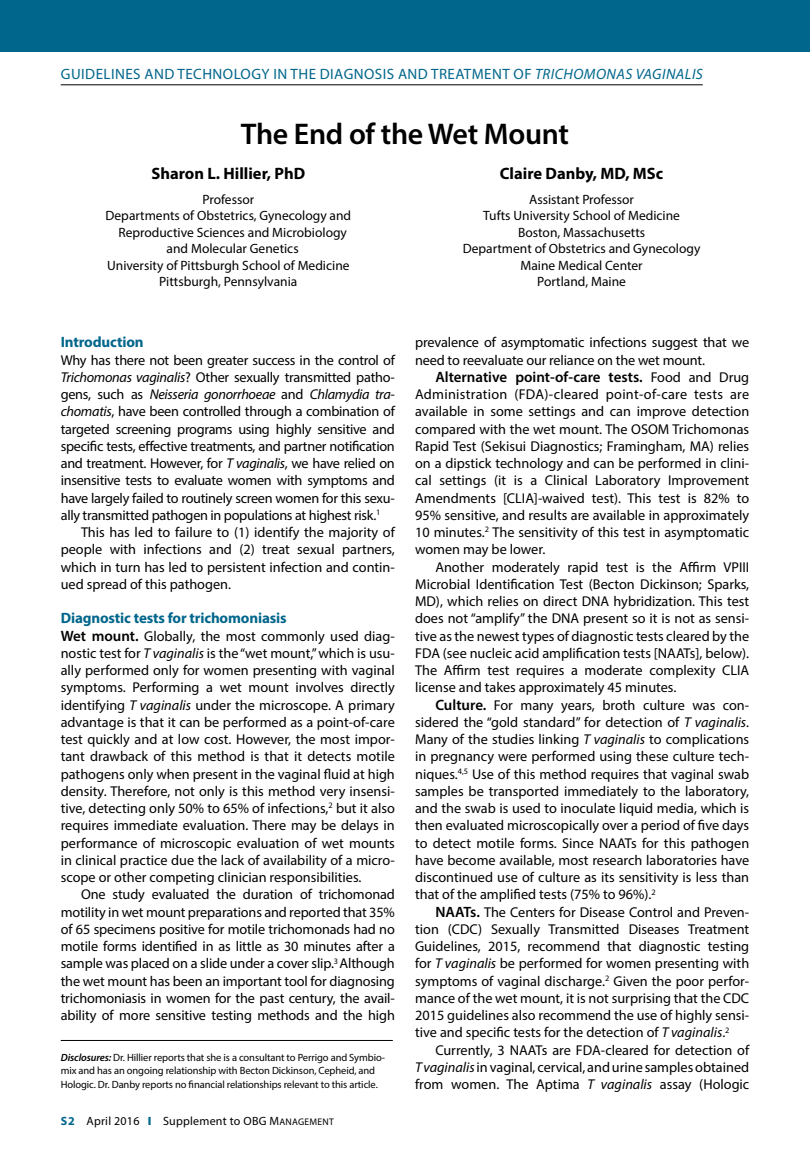
<style>
.page{position:relative;width:810px;height:1161px;background:#fff}
.page>*{position:absolute;margin:0;border:0;box-sizing:border-box;transform-origin:0 0}
.t1{font:600 30px "Myriad Pro";letter-spacing:-.01em;color:#000}
.t2{font:700 16.5px "Myriad Pro";color:#000}
.t3{font:15px "Myriad Pro";letter-spacing:.03em;color:#00668b}
.t4{font:700 15px "Myriad Pro";letter-spacing:-.01em;color:#00668b}
.t5{font:600 15px "Myriad Pro";color:#000}
.t6{font:14.25px/17.2px "Myriad Pro";color:#000;text-align:justify}
.t7{font:13.5px/16.5px "Myriad Pro";color:#000;text-align:center}
.t8{font:12px "Myriad Pro";letter-spacing:.02em;color:#000}
.t9{font:10.5px/13.5px "Myriad Pro";letter-spacing:-.01em;color:#000}
.s1{font-style:italic}
.s2{font-weight:600;font-size:15px}
.s3{font-weight:600;font-style:italic}
.s4{font-weight:700;color:#00668b}
.s5{font-weight:900;color:#00668b}
.s6{font-family:"Myriad Pro Regular SC800"}
.s7{font-family:"Myriad Pro Regular SC800";font-size:9.6px}
.s8{font-weight:400;font-size:14.25px}
</style>
<div class="page">
<div style="left:0;top:0;width:810px;height:52px;background:#00668b"></div>
<hr style="left:61px;top:85px;width:642px;height:1px;background:#000">
<hr style="left:61px;top:1040px;width:332px;height:1px;background:#000">
<p class="t3" style="left:61px;top:65px;width:644px">GUIDELINES AND TECHNOLOGY IN THE DIAGNOSIS AND TREATMENT OF <span class="s1">TRICHOMONAS VAGINALIS</span></p>
<h1 class="t1" style="left:241px;top:115px;width:330px">The End of the Wet Mount</h1>
<p class="t2" style="left:152px;top:163px;width:155px">Sharon L. Hillier, PhD</p>
<p class="t7" style="left:203px;top:191px;width:53px">Professor</p>
<p class="t7" style="left:106px;top:208px;width:247px">Departments of Obstetrics, Gynecology and</p>
<p class="t7" style="left:118px;top:224px;width:230px">Reproductive Sciences and Microbiology</p>
<p class="t7" style="left:167px;top:241px;width:134px">and Molecular Genetics</p>
<p class="t7" style="left:107px;top:257px;width:244px">University of Pittsburgh School of Medicine</p>
<p class="t7" style="left:159px;top:273px;width:140px">Pittsburgh, Pennsylvania</p>
<p class="t2" style="left:500px;top:163px;width:165px">Claire Danby, MD, MSc</p>
<p class="t7" style="left:463px;top:191px;width:239px">Assistant Professor<br>Tufts University School of Medicine<br>Boston, Massachusetts<br>Department of Obstetrics and Gynecology<br>Maine Medical Center<br>Portland, Maine</p>
<p class="t4" style="left:61px;top:332px;width:84px">Introduction</p>
<p class="t6" style="left:61px;top:351px;width:336px">Why has there not been greater success in the control of <span class="s1">Trichomonas vaginalis</span>? Other sexually transmitted patho&shy;gens, such as <span class="s1">Neisseria gonorrhoeae</span> and <span class="s1">Chlamydia tra&shy;chomatis</span>, have been controlled through a combination of targeted screening programs using highly sensitive and specific tests, effective treatments, and partner notification and treatment. However, for <span class="s1">T vaginalis</span>, we have relied on insensitive tests to evaluate women with symptoms and have largely failed to routinely screen women for this sexu&shy;ally transmitted pathogen in populations at highest risk.<sup>1</sup></p>
<p class="t6" style="left:61px;top:523px;width:336px;text-indent:20px">This has led to failure to (1) identify the majority of people with infections and (2) treat sexual partners, which in turn has led to persistent infection and contin&shy;ued spread of this pathogen.</p>
<p class="t4" style="left:61px;top:608px;width:227px">Diagnostic tests for trichomoniasis</p>
<p class="t6" style="left:61px;top:627px;width:336px"><span class="s2">Wet mount.</span> Globally, the most commonly used diag&shy;nostic test for <span class="s1">T vaginalis</span> is the “wet mount,” which is usu&shy;ally performed only for women presenting with vaginal symptoms. Performing a wet mount involves directly identifying <span class="s1">T vaginalis</span> under the microscope. A primary advantage is that it can be performed as a point-of-care test quickly and at low cost. However, the most impor&shy;tant drawback of this method is that it detects motile pathogens only when present in the vaginal fluid at high density. Therefore, not only is this method very insensi&shy;tive, detecting only 50% to 65% of infections,<sup>2</sup> but it also requires immediate evaluation. There may be delays in performance of microscopic evaluation of wet mounts in clinical practice due the lack of availability of a micro&shy;scope or other competing clinician responsibilities.</p>
<p class="t6" style="left:61px;top:886px;width:336px;text-indent:20px">One study evaluated the duration of trichomonad motility in wet mount preparations and reported that 35% of 65 specimens positive for motile trichomonads had no motile forms identified in as little as 30 minutes after a sample was placed on a slide under a cover slip.<sup>3</sup> Although the wet mount has been an important tool for diagnosing trichomoniasis in women for the past century, the avail&shy;ability of more sensitive testing methods and the high</p>
<p class="t9" style="left:61px;top:1050px;width:326px"><span class="s3">Disclosures:</span> Dr. Hillier reports that she is a consultant to Perrigo and Symbio&shy;mix and has an ongoing relationship with Becton Dickinson, Cepheid, and<br>Hologic. Dr. Danby reports no financial relationships relevant to this article.</p>
<p class="t8" style="left:61px;top:1114px;width:274px"><span class="s4">S2</span> April 2016 <span class="s5">I</span> Supplement to OBG <span class="s6">M</span><span class="s7">ANAGEMENT</span></p>
<p class="t6" style="left:415px;top:334px;width:336px">prevalence of asymptomatic infections suggest that we need to reevaluate our reliance on the wet mount.</p>
<p class="t5" style="left:435px;top:367px;width:315px">Alternative point-of-care tests. <span class="s8">Food and Drug</span></p>
<p class="t6" style="left:415px;top:385px;width:336px">Administration (FDA)-cleared point-of-care tests are available in some settings and can improve detection compared with the wet mount. The OSOM Trichomonas Rapid Test (Sekisui Diagnostics; Framingham, MA) relies on a dipstick technology and can be performed in clini&shy;cal settings (it is a Clinical Laboratory Improvement Amendments [CLIA]-waived test). This test is 82% to 95% sensitive, and results are available in approximately 10 minutes.<sup>2</sup> The sensitivity of this test in asymptomatic women may be lower.</p>
<p class="t6" style="left:415px;top:558px;width:336px;text-indent:20px">Another moderately rapid test is the Affirm VPIII Microbial Identification Test (Becton Dickinson; Sparks, MD), which relies on direct DNA hybridization. This test does not “amplify” the DNA present so it is not as sensi&shy;tive as the newest types of diagnostic tests cleared by the FDA (see nucleic acid amplification tests [NAATs], below).<br>The Affirm test requires a moderate complexity CLIA license and takes approximately 45 minutes.</p>
<p class="t6" style="left:415px;top:696px;width:336px;text-indent:20px"><span class="s2">Culture.</span> For many years, broth culture was con&shy;sidered the “gold standard” for detection of <span class="s1">T vaginalis</span>.<br>Many of the studies linking <span class="s1">T vaginalis</span> to complications in pregnancy were performed using these culture tech&shy;niques.<sup>4,5</sup> Use of this method requires that vaginal swab samples be transported immediately to the laboratory, and the swab is used to inoculate liquid media, which is then evaluated microscopically over a period of five days to detect motile forms. Since NAATs for this pathogen have become available, most research laboratories have discontinued use of culture as its sensitivity is less than that of the amplified tests (75% to 96%).<sup>2</sup></p>
<p class="t6" style="left:415px;top:903px;width:336px;text-indent:20px"><span class="s2">NAATs.</span> The Centers for Disease Control and Preven&shy;tion (CDC) Sexually Transmitted Diseases Treatment Guidelines, 2015, recommend that diagnostic testing for <span class="s1">T vaginalis</span> be performed for women presenting with symptoms of vaginal discharge.<sup>2</sup> Given the poor perfor&shy;mance of the wet mount, it is not surprising that the CDC 2015 guidelines also recommend the use of highly sensi&shy;tive and specific tests for the detection of <span class="s1">T vaginalis</span>.<sup>2</sup></p>
<p class="t6" style="left:415px;top:1041px;width:336px;text-indent:20px">Currently, 3 NAATs are FDA-cleared for detection of <span class="s1">T vaginalis</span> in vaginal, cervical, and urine samples obtained from women. The Aptima <span class="s1">T vaginalis</span> assay (Hologic</p>
</div>
